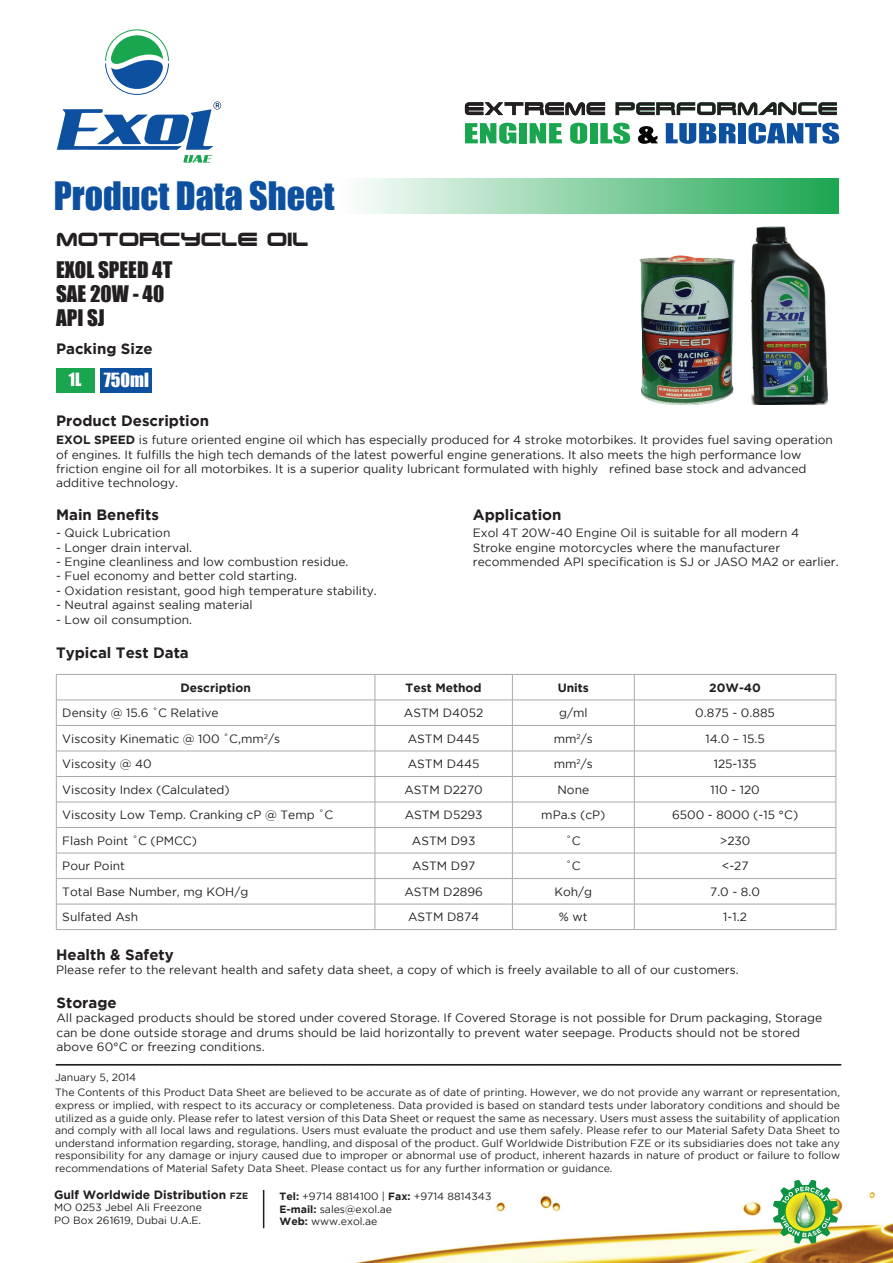
<style>
.page{position:relative;width:893px;height:1263px;background:#fff}
.page>*{position:absolute;margin:0;border:0;box-sizing:border-box;transform-origin:0 0}
.t1{font:36px "Impact";color:#0d509f}
.t2{font:21px/24px "Impact";color:#231f20}
.t3{font:18px "Terminator Real NFI";color:#231f20}
.t4{font:18px "Impact";color:#fff}
.t5{font:700 15px "Gotham";color:#231f20}
.t6{font:12px/14.4px "Gotham";color:#231f20}
.t7{font:700 12px "Gotham";color:#231f20}
.t8{font:10.5px/12.6px "Gotham";color:#231f20}
.s1{font-weight:700}
.s2{font-size:9px}
</style>
<div class="page">
<img style="left:354px;top:1193px;width:539px;height:70px">
<div style="left:338px;top:179px;width:501px;height:35px;background:linear-gradient(to right,#fff,#1ca650)"></div>
<svg style="left:465px;top:123px;width:51px;height:21px"></svg>
<div style="left:519px;top:123px;width:8px;height:20px;background:#1aa64f"></div>
<svg style="left:530px;top:123px;width:32px;height:20px"></svg>
<svg style="left:570px;top:123px;width:17px;height:21px"></svg>
<div style="left:590px;top:123px;width:7px;height:20px;background:#1aa64f"></div>
<svg style="left:600px;top:123px;width:30px;height:21px"></svg>
<svg style="left:638px;top:126px;width:20px;height:18px"></svg>
<svg style="left:666px;top:123px;width:69px;height:21px"></svg>
<div style="left:738px;top:123px;width:8px;height:20px;background:#0d509f"></div>
<svg style="left:748px;top:123px;width:91px;height:21px"></svg>
<svg style="left:465px;top:102px;width:140px;height:13px"></svg>
<svg style="left:616px;top:102px;width:221px;height:13px"></svg>
<hr style="left:263px;top:1190px;width:1px;height:38px;background:#231f20">
<svg style="left:56px;top:1064px;width:785px;height:2px;background:#4a4647"></svg>
<svg style="left:105px;top:29px;width:64px;height:66px"></svg>
<svg style="left:57px;top:102px;width:164px;height:61px"></svg>
<svg style="left:773px;top:1180px;width:65px;height:64px"></svg>
<div style="left:56px;top:368px;width:39px;height:25px;background:#1aa64f"></div>
<div style="left:101px;top:368px;width:51px;height:25px;background:#0d509f"></div>
<svg style="left:69px;top:373px;width:12px;height:13px"></svg>
<svg style="left:56px;top:674px;width:781px;height:255px"></svg>
<hr style="left:56px;top:929px;width:319px;height:1px;background:#a8a9ad">
<hr style="left:375px;top:929px;width:137px;height:1px;background:#a8a9ad">
<hr style="left:512px;top:929px;width:122px;height:1px;background:#a8a9ad">
<hr style="left:634px;top:929px;width:202px;height:1px;background:#a8a9ad">
<img style="left:752px;top:226px;width:75px;height:179px">
<img style="left:639px;top:256px;width:96px;height:148px">
<h1 class="t1" style="left:54px;top:167px;width:282px">Product Data Sheet</h1>
<h3 class="t3" style="left:56px;top:231px;width:254px">MOTORCYCLE OIL</h3>
<h2 class="t2" style="left:56px;top:258px;width:118px">EXOL SPEED 4T<br>SAE 20W - 40<br>API SJ</h2>
<p class="t5" style="left:56px;top:340px;width:98px">Packing Size</p>
<h3 class="t4" style="left:104px;top:366px;width:47px">750ml</h3>
<p class="t5" style="left:56px;top:412px;width:155px">Product Description</p>
<p class="t6" style="left:56px;top:433px;width:778px"><span class="s1">EXOL SPEED</span> is future oriented engine oil which has especially produced for 4 stroke motorbikes. It provides fuel saving operation of engines. It fulfills the high tech demands of the latest powerful engine generations. It also meets the high performance low friction engine oil for all motorbikes. It is a superior quality lubricant formulated with highly refined base stock and advanced additive technology.</p>
<p class="t5" style="left:56px;top:506px;width:104px">Main Benefits</p>
<p class="t6" style="left:56px;top:526px;width:116px">- Quick Lubrication</p>
<p class="t6" style="left:56px;top:540px;width:137px">- Longer drain interval.</p>
<p class="t6" style="left:56px;top:554px;width:294px">- Engine cleanliness and low combustion residue.</p>
<p class="t6" style="left:56px;top:569px;width:243px">- Fuel economy and better cold starting.</p>
<p class="t6" style="left:56px;top:583px;width:322px">- Oxidation resistant, good high temperature stability.</p>
<p class="t6" style="left:56px;top:598px;width:198px">- Neutral against sealing material</p>
<p class="t6" style="left:56px;top:612px;width:138px">- Low oil consumption.</p>
<p class="t5" style="left:56px;top:644px;width:134px">Typical Test Data</p>
<p class="t5" style="left:473px;top:506px;width:90px">Application</p>
<p class="t6" style="left:473px;top:526px;width:367px">Exol 4T 20W-40 Engine Oil is suitable for all modern 4<br>Stroke engine motorcycles where the manufacturer recommended API specification is SJ or JASO MA2 or earlier.</p>
<p class="t7" style="left:180px;top:680px;width:72px">Description</p>
<p class="t7" style="left:406px;top:680px;width:78px">Test Method</p>
<p class="t7" style="left:558px;top:680px;width:33px">Units</p>
<p class="t7" style="left:709px;top:680px;width:53px">20W-40</p>
<p class="t6" style="left:62px;top:705px;width:158px">Density @ 15.6 ˚C Relative</p>
<p class="t6" style="left:404px;top:705px;width:81px">ASTM D4052</p>
<p class="t6" style="left:559px;top:705px;width:30px">g/ml</p>
<p class="t6" style="left:695px;top:705px;width:81px">0.875 - 0.885</p>
<p class="t6" style="left:62px;top:731px;width:219px">Viscosity Kinematic @ 100 ˚C,mm<sup>2</sup>/s</p>
<p class="t6" style="left:408px;top:731px;width:73px">ASTM D445</p>
<p class="t6" style="left:554px;top:731px;width:41px">mm<sup>2</sup>/s</p>
<p class="t6" style="left:705px;top:731px;width:61px">14.0 – 15.5</p>
<p class="t6" style="left:62px;top:756px;width:91px">Viscosity @ 40</p>
<p class="t6" style="left:408px;top:756px;width:73px">ASTM D445</p>
<p class="t6" style="left:554px;top:756px;width:41px">mm<sup>2</sup>/s</p>
<p class="t6" style="left:714px;top:756px;width:44px">125-135</p>
<p class="t6" style="left:62px;top:782px;width:169px">Viscosity Index (Calculated)</p>
<p class="t6" style="left:404px;top:782px;width:80px">ASTM D2270</p>
<p class="t6" style="left:557px;top:782px;width:33px">None</p>
<p class="t6" style="left:710px;top:782px;width:51px">110 - 120</p>
<p class="t6" style="left:62px;top:807px;width:272px">Viscosity Low Temp. Cranking cP @ Temp ˚C</p>
<p class="t6" style="left:405px;top:807px;width:79px">ASTM D5293</p>
<p class="t6" style="left:541px;top:807px;width:66px">mPa.s (cP)</p>
<p class="t6" style="left:672px;top:807px;width:128px">6500 - 8000 (-15 °C)</p>
<p class="t6" style="left:62px;top:833px;width:136px">Flash Point ˚C (PMCC)</p>
<p class="t6" style="left:412px;top:833px;width:65px">ASTM D93</p>
<p class="t6" style="left:566px;top:833px;width:16px">˚C</p>
<p class="t6" style="left:720px;top:833px;width:32px">&gt;230</p>
<p class="t6" style="left:62px;top:858px;width:64px">Pour Point</p>
<p class="t6" style="left:412px;top:858px;width:65px">ASTM D97</p>
<p class="t6" style="left:566px;top:858px;width:16px">˚C</p>
<p class="t6" style="left:722px;top:858px;width:28px">&lt;-27</p>
<p class="t6" style="left:62px;top:884px;width:188px">Total Base Number, mg KOH/g</p>
<p class="t6" style="left:404px;top:884px;width:80px">ASTM D2896</p>
<p class="t6" style="left:554px;top:884px;width:39px">Koh/g</p>
<p class="t6" style="left:710px;top:884px;width:51px">7.0 - 8.0</p>
<p class="t6" style="left:62px;top:909px;width:77px">Sulfated Ash</p>
<p class="t6" style="left:408px;top:909px;width:73px">ASTM D874</p>
<p class="t6" style="left:559px;top:909px;width:30px">% wt</p>
<p class="t6" style="left:723px;top:909px;width:25px">1-1.2</p>
<p class="t5" style="left:56px;top:946px;width:119px">Health &amp; Safety</p>
<p class="t6" style="left:56px;top:962px;width:684px">Please refer to the relevant health and safety data sheet, a copy of which is freely available to all of our customers.</p>
<p class="t5" style="left:57px;top:994px;width:62px">Storage</p>
<p class="t6" style="left:57px;top:1010px;width:767px">All packaged products should be stored under covered Storage. If Covered Storage is not possible for Drum packaging, Storage can be done outside storage and drums should be laid horizontally to prevent water seepage. Products should not be stored above 60°C or freezing conditions.</p>
<p class="t8" style="left:55px;top:1069px;width:786px;line-height:15.6px">January 5, 2014<br>The Contents of this Product Data Sheet are believed to be accurate as of date of printing. However, we do not provide any warrant or representation,</p>
<p class="t8" style="left:55px;top:1099px;width:786px;text-align:justify">express or implied, with respect to its accuracy or completeness. Data provided is based on standard tests under laboratory conditions and should be utilized as a guide only. Please refer to latest version of this Data Sheet or request the same as necessary. Users must assess the suitability of application and comply with all local laws and regulations. Users must evaluate the product and use them safely. Please refer to our Material Safety Data Sheet to understand information regarding, storage, handling, and disposal of the product. Gulf Worldwide Distribution FZE or its subsidiaries does not take any responsibility for any damage or injury caused due to improper or abnormal use of product, inherent hazards in nature of product or failure to follow recommendations of Material Safety Data Sheet. Please contact us for any further information or guidance.</p>
<p class="t7" style="left:54px;top:1187px;width:196px">Gulf Worldwide Distribution <span class="s2">FZE</span></p>
<p class="t8" style="left:54px;top:1201px;width:149px">MO 0253 Jebel Ali Freezone<br>PO Box 261619, Dubai U.A.E.</p>
<p class="t8" style="left:280px;top:1190px;width:213px"><span class="s1">Tel:</span> +9714 8814100 | <span class="s1">Fax:</span> +9714 8814343<br><span class="s1">E-mail:</span> sales@exol.ae<br><span class="s1">Web:</span> www.exol.ae</p>
</div>
